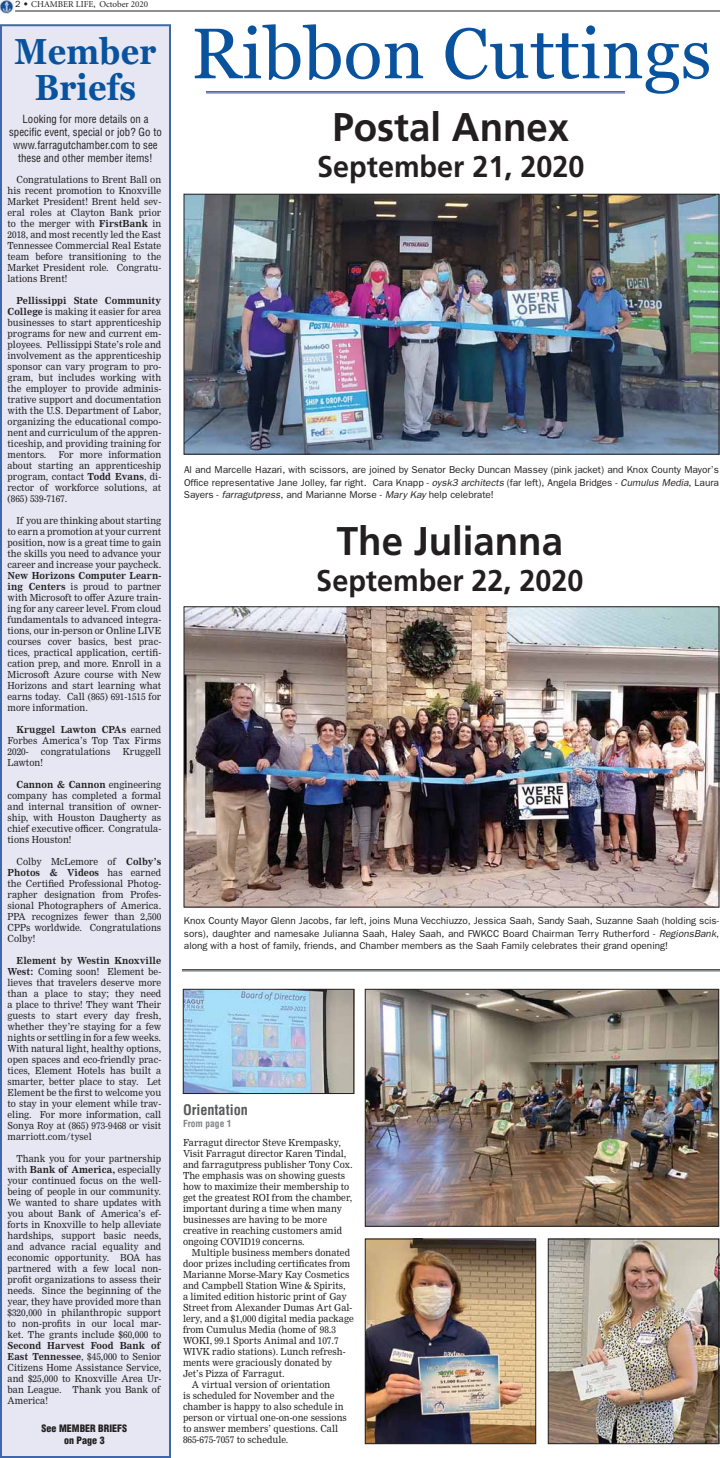
<style>
.page{position:relative;width:720px;height:1458px;background:#fff}
.page>*{position:absolute;margin:0;border:0;box-sizing:border-box;transform-origin:0 0}
.t1{font:71.4px "Georgia";letter-spacing:.005em;color:#09539e}
.t2{font:700 40px "Frutiger";color:#231f20;scale:.96 1}
.t3{font:700 36px/36px "Georgia";letter-spacing:.005em;color:#09539e;text-align:center;scale:.9 1}
.t4{font:700 30px "Frutiger";color:#231f20;scale:.96 1}
.t5{font:700 condensed 14.2px "Helvetica";color:#58595b}
.t6{font:condensed 11px/13px "Helvetica";color:#231f20;text-align:center}
.t7{font:10px/12.5px "Franklin Gothic";color:#231f20;text-align:justify}
.t8{font:900 condensed 10px/12px "Helvetica";color:#231f20;text-align:center}
.t9{font:9.5px/11px "Nimrod MT Std";letter-spacing:.005em;color:#231f20;text-align:justify;scale:.95 1}
.t10{font:700 condensed 9.5px "Helvetica";color:#808285}
.t11{font:9px "Minion";color:#231f20}
.s1{font-family:"Franklin Gothic"}
.s2{font-weight:700}
.s3{font-style:italic}
</style>
<div class="page">
<hr style="left:15px;top:10px;width:705px;height:2px;background:#231f20">
<img style="left:0;top:0;width:14px;height:14px">
<div style="left:0;top:24px;width:171px;height:1434px;background:#e6e7f3"></div>
<svg style="left:207px;top:91px;width:418px;height:2px"></svg>
<img style="left:186px;top:609px;width:531px;height:296px">
<img style="left:186px;top:196px;width:531px;height:256px">
<div style="left:184px;top:194px;width:535px;height:260px;border:1px solid #231f20"></div>
<img style="left:367px;top:991px;width:350px;height:234px">
<div style="left:365px;top:989px;width:354px;height:238px;border:1px solid #231f20"></div>
<img style="left:185px;top:991px;width:167px;height:101px">
<div style="left:183px;top:989px;width:171px;height:105px;border:1px solid #231f20"></div>
<img style="left:367px;top:1241px;width:167px;height:201px">
<div style="left:365px;top:1239px;width:171px;height:205px;border:1px solid #231f20"></div>
<img style="left:550px;top:1241px;width:167px;height:201px">
<div style="left:548px;top:1239px;width:171px;height:205px;border:1px solid #231f20"></div>
<svg style="left:182px;top:969px;width:538px;height:2px"></svg>
<p class="t11" style="left:15px;top:1px;width:135px"><span class="s1">2 •</span> CHAMBER LIFE, October 2020</p>
<h3 class="t3" style="left:15px;top:34px;width:159px">Member<br>Briefs</h3>
<p class="t6" style="left:9px;top:113px;width:154px">Looking for more details on a specific event, special or job? Go to www.farragutchamber.com to see these and other member items!</p>
<p class="t9" style="left:8px;top:174px;width:163px;text-indent:9px">Congratulations to Brent Ball on his recent promotion to Knoxville Market President! Brent held sev&shy;eral roles at Clayton Bank prior to the merger with <span class="s2">FirstBank</span> in 2018, and most recently led the East Tennessee Commercial Real Estate team before transitioning to the Market President role. Congratu&shy;lations Brent!</p>
<p class="t9" style="left:8px;top:295px;width:163px;text-indent:9px"><span class="s2">Pellissippi State Community College</span> is making it easier for area businesses to start apprenticeship programs for new and current em&shy;ployees. Pellissippi State’s role and involvement as the apprenticeship sponsor can vary program to pro&shy;gram, but includes working with the employer to provide adminis&shy;trative support and documentation with the U.S. Department of Labor, organizing the educational compo&shy;nent and curriculum of the appren&shy;ticeship, and providing training for mentors.</p>
<p class="t9" style="left:8px;top:449px;width:163px;text-indent:51px">For more information about starting an apprenticeship program, contact <span class="s2">Todd Evans</span>, di&shy;rector of workforce solutions, at (865) 539-7167.</p>
<p class="t9" style="left:8px;top:515px;width:163px;text-indent:9px">If you are thinking about starting to earn a promotion at your current position, now is a great time to gain the skills you need to advance your career and increase your paycheck.</p>
<p class="t9" style="left:8px;top:570px;width:163px"><span class="s2">New Horizons Computer Learn&shy;ing Centers</span> is proud to partner with Microsoft to offer Azure train&shy;ing for any career level. From cloud fundamentals to advanced integra&shy;tions, our in-person or Online LIVE courses cover basics, best prac&shy;tices, practical application, certifi&shy;cation prep, and more. Enroll in a Microsoft Azure course with New Horizons and start learning what earns today. Call (865) 691-1515 for more information.</p>
<p class="t9" style="left:8px;top:724px;width:163px;text-indent:9px"><span class="s2">Kruggel Lawton CPAs</span> earned Forbes America’s Top Tax Firms 2020-</p>
<p class="t9" style="left:41px;top:746px;width:75px">congratulations</p>
<p class="t9" style="left:123px;top:746px;width:42px">Kruggell</p>
<p class="t9" style="left:8px;top:757px;width:39px">Lawton!</p>
<p class="t9" style="left:8px;top:779px;width:163px;text-indent:9px"><span class="s2">Cannon &amp; Cannon</span> engineering company has completed a formal and internal transition of owner&shy;ship, with Houston Daugherty as chief executive officer. Congratula&shy;tions Houston!</p>
<p class="t9" style="left:8px;top:856px;width:163px;text-indent:9px">Colby McLemore of <span class="s2">Colby’s Photos &amp; Videos</span> has earned the Certified Professional Photog&shy;rapher designation from Profes&shy;sional Photographers of America.<br>PPA recognizes fewer than 2,500<br>CPPs worldwide. Congratulations Colby!</p>
<p class="t9" style="left:8px;top:955px;width:163px;text-indent:9px"><span class="s2">Element by Westin Knoxville West:</span> Coming soon! Element be&shy;lieves that travelers deserve more than a place to stay; they need a place to thrive! They want Their guests to start every day fresh, whether they’re staying for a few nights or settling in for a few weeks.<br>With natural light, healthy options, open spaces and eco-friendly prac&shy;tices, Element Hotels has built a smarter, better place to stay. Let Element be the first to welcome you to stay in your element while trav&shy;eling. For more information, call Sonya Roy at (865) 973-9468 or visit marriott.com/tysel</p>
<p class="t9" style="left:8px;top:1153px;width:163px;text-indent:9px">Thank you for your partnership with <span class="s2">Bank of America,</span> especially your continued focus on the well&shy;being of people in our community.<br>We wanted to share updates with you about Bank of America’s ef&shy;forts in Knoxville to help alleviate hardships, support basic needs, and advance racial equality and economic opportunity. BOA has partnered with a few local non&shy;profit organizations to assess their needs. Since the beginning of the year, they have provided more than $320,000 in philanthropic support to non-profits in our local mar&shy;ket. The grants include $60,000 to</p>
<p class="t9" style="left:8px;top:1340px;width:163px"><span class="s2">Second Harvest Food Bank of East Tennessee</span>, $45,000 to Senior Citizens Home Assistance Service, and $25,000 to Knoxville Area Ur&shy;ban League. Thank you Bank of America!</p>
<p class="t8" style="left:42px;top:1422px;width:87px">See MEMBER BRIEFS on Page 3</p>
<h1 class="t1" style="left:191px;top:24px;width:522px">Ribbon Cuttings</h1>
<h2 class="t2" style="left:332px;top:108px;width:248px">Postal Annex</h2>
<h3 class="t4" style="left:317px;top:152px;width:280px">September 21, 2020</h3>
<p class="t7" style="left:184px;top:465px;width:537px">Al and Marcelle Hazari, with scissors, are joined by Senator Becky Duncan Massey (pink jacket) and Knox County Mayor’s Office representative Jane Jolley, far right. Cara Knapp - <span class="s3">oysk3 architects</span> (far left), Angela Bridges - <span class="s3">Cumulus Media</span>, Laura Sayers - <span class="s3">farragutpress</span>, and Marianne Morse - <span class="s3">Mary Kay</span> help celebrate!</p>
<h2 class="t2" style="left:337px;top:522px;width:237px">The Julianna</h2>
<h3 class="t4" style="left:316px;top:566px;width:280px">September 22, 2020</h3>
<p class="t7" style="left:184px;top:916px;width:537px">Knox County Mayor Glenn Jacobs, far left, joins Muna Vecchiuzzo, Jessica Saah, Sandy Saah, Suzanne Saah (holding scis&shy;sors), daughter and namesake Julianna Saah, Haley Saah, and FWKCC Board Chairman Terry Rutherford - <span class="s3">RegionsBank</span>, along with a host of family, friends, and Chamber members as the Saah Family celebrates their grand opening!</p>
<h3 class="t5" style="left:183px;top:1103px;width:66px">Orientation</h3>
<p class="t10" style="left:183px;top:1119px;width:50px">From page 1</p>
<p class="t9" style="left:183px;top:1138px;width:180px;text-align:left">Farragut director Steve Krempasky, Visit Farragut director Karen Tindal, and farragutpress publisher Tony Cox.<br>The emphasis was on showing guests how to maximize their membership to get the greatest ROI from the chamber, important during a time when many businesses are having to be more creative in reaching customers amid ongoing COVID19 concerns.</p>
<p class="t9" style="left:192px;top:1248px;width:168px">Multiple business members donated</p>
<p class="t9" style="left:183px;top:1259px;width:178px">door prizes including certificates from</p>
<p class="t9" style="left:183px;top:1270px;width:177px">Marianne Morse-Mary Kay Cosmetics</p>
<p class="t9" style="left:183px;top:1281px;width:173px">and Campbell Station Wine &amp; Spirits,</p>
<p class="t9" style="left:183px;top:1292px;width:174px">a limited edition historic print of Gay</p>
<p class="t9" style="left:183px;top:1303px;width:180px">Street from Alexander Dumas Art Gal-</p>
<p class="t9" style="left:183px;top:1314px;width:181px">lery, and a $1,000 digital media package</p>
<p class="t9" style="left:183px;top:1325px;width:163px">from Cumulus Media (home of 98.3</p>
<p class="t9" style="left:183px;top:1336px;width:165px">WOKI, 99.1 Sports Animal and 107.7</p>
<p class="t9" style="left:183px;top:1347px;width:173px">WIVK radio stations). Lunch refresh-</p>
<p class="t9" style="left:183px;top:1358px;width:159px">ments were graciously donated by</p>
<p class="t9" style="left:183px;top:1369px;width:109px">Jet’s Pizza of Farragut.</p>
<p class="t9" style="left:192px;top:1380px;width:147px">A virtual version of orientation</p>
<p class="t9" style="left:183px;top:1391px;width:161px">is scheduled for November and the</p>
<p class="t9" style="left:183px;top:1402px;width:171px">chamber is happy to also schedule in</p>
<p class="t9" style="left:183px;top:1413px;width:174px">person or virtual one-on-one sessions</p>
<p class="t9" style="left:183px;top:1424px;width:165px">to answer members’ questions. Call</p>
<p class="t9" style="left:183px;top:1435px;width:112px">865-675-7057 to schedule.</p>
</div>
